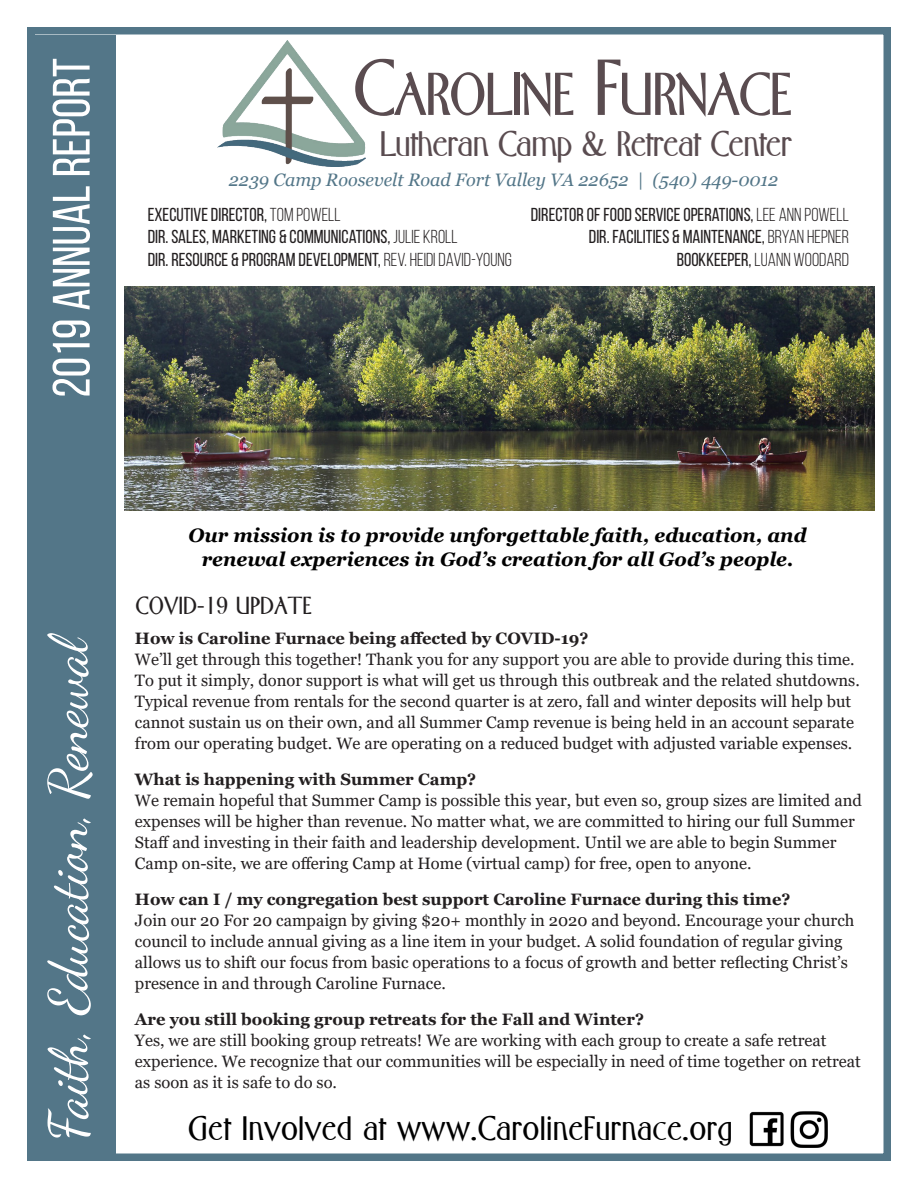
<style>
.page{position:relative;width:918px;height:1188px;background:#fff}
.page>*{position:absolute;margin:0;border:0;box-sizing:border-box;transform-origin:0 0}
.t1{font:700 58.5px "Florentine";color:#5a4c50}
.t2{font:54px "Dancing Script OT";color:#fff}
.t3{font:52.5px "Bebas Neue";color:#fff}
.t4{font:700 34.5px "Florentine";color:#5a4c50}
.t5{font:700 33px "Florentine";letter-spacing:.03em;color:#000}
.t6{font:700 24px "Florentine";letter-spacing:.03em;color:#231f20}
.t7{font:italic 700 19.5px "Georgia";color:#000}
.t8{font:18.75px "Bebas Neue";color:#231f20}
.t9{font:18.75px "Bebas Neue";color:#231f20}
.t10{font:italic 18px "Georgia";color:#537688}
.t11{font:16.5px/21px "Georgia";color:#231f20}
.t12{font:700 16.5px "Georgia";color:#231f20}
.s1{font-size:76.8px}
.s2{font-style:inherit}
</style>
<div class="page">
<div style="left:27px;top:27px;width:864px;height:1134px;border:8px solid #537688"></div>
<div style="left:34px;top:35px;width:82px;height:1126px;background:#537688"></div>
<img style="left:217px;top:40px;width:148px;height:126px">
<img style="left:750px;top:1111px;width:34px;height:35px">
<img style="left:790px;top:1111px;width:38px;height:37px">
<img style="left:125px;top:286px;width:750px;height:225px">
<p class="t3" style="left:43px;top:398px;width:341px;rotate:-90deg">2019 ANNUAL REPORT</p>
<p class="t1" style="left:354px;top:61px;width:439px"><span class="s1">C</span>AROLINE <span class="s1">F</span>URNACE</p>
<p class="t4" style="left:380px;top:125px;width:413px">Lutheran Camp &amp; Retreat Center</p>
<p class="t10" style="left:229px;top:168px;width:551px">2239 Camp Roosevelt Road Fort Valley VA 22652 | (540) 449-0012</p>
<p class="t8" style="left:148px;top:204px;width:195px">EXECUTIVE DIRECTOR, <span class="s2">TOM POWELL</span></p>
<p class="t8" style="left:148px;top:227px;width:312px">DIR. SALES, MARKETING &amp; COMMUNICATIONS, <span class="s2">JULIE KROLL</span></p>
<p class="t8" style="left:148px;top:249px;width:366px">DIR. RESOURCE &amp; PROGRAM DEVELOPMENT, <span class="s2">REV. HEIDI DAVID-YOUNG</span></p>
<p class="t8" style="left:531px;top:204px;width:320px">DIRECTOR OF FOOD SERVICE OPERATIONS, <span class="s2">LEE ANN POWELL</span></p>
<p class="t8" style="left:589px;top:227px;width:262px">DIR. FACILITIES &amp; MAINTENANCE, <span class="s2">BRYAN HEPNER</span></p>
<p class="t9" style="left:677px;top:249px;width:174px"><span class="s2">BOOKKEEPER,</span> LUANN WOODARD</p>
<p class="t2" style="left:36px;top:1140px;width:509px;rotate:-90deg">Faith, Education, Renewal</p>
<p class="t7" style="left:189px;top:523px;width:620px">Our mission is to provide unforgettable faith, education, and</p>
<p class="t7" style="left:202px;top:546px;width:593px">renewal experiences in God’s creation for all God’s people.</p>
<p class="t6" style="left:136px;top:592px;width:177px">COVID-19 UPDATE</p>
<p class="t12" style="left:135px;top:627px;width:455px">How is Caroline Furnace being affected by COVID-19?</p>
<p class="t11" style="left:135px;top:649px;width:726px">We’ll get through this together! Thank you for any support you are able to provide during this time.<br>To put it simply, donor support is what will get us through this outbreak and the related shutdowns.<br>Typical revenue from rentals for the second quarter is at zero, fall and winter deposits will help but cannot sustain us on their own, and all Summer Camp revenue is being held in an account separate from our operating budget. We are operating on a reduced budget with adjusted variable expenses.</p>
<p class="t12" style="left:135px;top:768px;width:343px">What is happening with Summer Camp?</p>
<p class="t11" style="left:135px;top:790px;width:728px">We remain hopeful that Summer Camp is possible this year, but even so, group sizes are limited and expenses will be higher than revenue. No matter what, we are committed to hiring our full Summer Staff and investing in their faith and leadership development. Until we are able to begin Summer Camp on-site, we are offering Camp at Home (virtual camp) for free, open to anyone.</p>
<p class="t12" style="left:135px;top:888px;width:657px">How can I / my congregation best support Caroline Furnace during this time?</p>
<p class="t11" style="left:135px;top:910px;width:721px">Join our 20 For 20 campaign by giving $20+ monthly in 2020 and beyond. Encourage your church council to include annual giving as a line item in your budget. A solid foundation of regular giving allows us to shift our focus from basic operations to a focus of growth and better reflecting Christ’s presence in and through Caroline Furnace.</p>
<p class="t12" style="left:135px;top:1008px;width:511px">Are you still booking group retreats for the Fall and Winter?</p>
<p class="t11" style="left:135px;top:1030px;width:727px">Yes, we are still booking group retreats! We are working with each group to create a safe retreat experience. We recognize that our communities will be especially in need of time together on retreat as soon as it is safe to do so.</p>
<p class="t5" style="left:189px;top:1109px;width:545px">Get Involved at www.CarolineFurnace.org</p>
</div>
